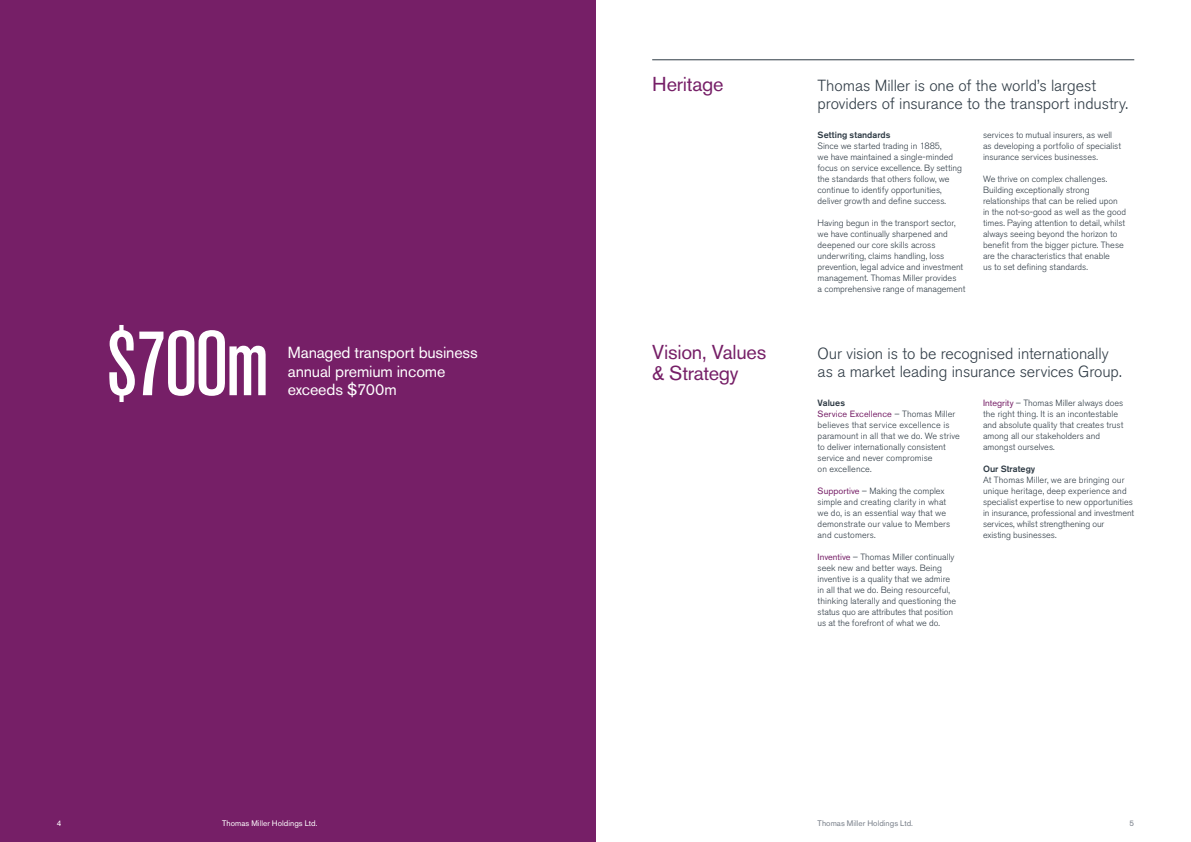
<style>
.page{position:relative;width:1191px;height:842px;background:#fff}
.page>*{position:absolute;margin:0;border:0;box-sizing:border-box;transform-origin:0 0}
.t1{font:500 condensed 91px "Akzidenz Grotesk BE";color:#fff}
.t2{font:20px/21px "Akzidenz Grotesk BE";letter-spacing:-.01em;color:#761f67}
.t3{font:300 16px/18px "Akzidenz Grotesk BE";letter-spacing:-.005em;color:#2f3b45}
.t4{font:16px/18.5px "Akzidenz Grotesk BE";letter-spacing:-.01em;color:#fff}
.t5{font:300 9px/11px "Akzidenz Grotesk BE";color:#2f3b45}
.t6{font:500 9px "Akzidenz Grotesk BE";color:#2f3b45}
.t7{font:8px "Akzidenz Grotesk BE";letter-spacing:.005em;color:#fff}
.t8{font:8px "Akzidenz Grotesk BE";letter-spacing:.005em;color:#777e88}
.s1{font-weight:500}
.s2{font-weight:400;color:#761f67}
</style>
<div class="page">
<div style="left:0;top:0;width:595px;height:842px;background:#761f67"></div>
<hr style="left:652px;top:60px;width:482px;height:1px;background:#2f3b45">
<h1 class="t1" style="left:107px;top:314px;width:164px">$700m</h1>
<h3 class="t4" style="left:288px;top:343px;width:192px">Managed transport business annual premium income exceeds $700m</h3>
<h2 class="t2" style="left:652px;top:74px;width:73px">Heritage</h2>
<h3 class="t3" style="left:817px;top:77px;width:312px">Thomas Miller is one of the world’s largest providers of insurance to the transport industry.</h3>
<p class="t6" style="left:817px;top:130px;width:74px">Setting standards</p>
<p class="t5" style="left:817px;top:141px;width:146px">Since we started trading in 1885,<br>we have maintained a single-minded focus on service excellence. By setting the standards that others follow, we continue to identify opportunities, deliver growth and define success.</p>
<p class="t5" style="left:817px;top:218px;width:149px">Having begun in the transport sector, we have continually sharpened and deepened our core skills across underwriting, claims handling, loss prevention, legal advice and investment management. Thomas Miller provides<br>a comprehensive range of management</p>
<p class="t5" style="left:983px;top:130px;width:139px">services to mutual insurers, as well as developing a portfolio of specialist insurance services businesses.</p>
<p class="t5" style="left:983px;top:174px;width:145px">We thrive on complex challenges.<br>Building exceptionally strong relationships that can be relied upon in the not-so-good as well as the good times. Paying attention to detail, whilst always seeing beyond the horizon to benefit from the bigger picture. These are the characteristics that enable<br>us to set defining standards.</p>
<h2 class="t2" style="left:652px;top:341px;width:116px">Vision, Values &amp; Strategy</h2>
<h3 class="t3" style="left:817px;top:345px;width:305px">Our vision is to be recognised internationally as a market leading insurance services Group.</h3>
<p class="t5" style="left:817px;top:397px;width:144px"><span class="s1">Values<br></span><span class="s2">Service Excellence</span> – Thomas Miller believes that service excellence is paramount in all that we do. We strive to deliver internationally consistent service and never compromise<br>on excellence.</p>
<p class="t5" style="left:817px;top:485px;width:134px"><span class="s2">Supportive</span> – Making the complex simple and creating clarity in what we do, is an essential way that we demonstrate our value to Members and customers.</p>
<p class="t5" style="left:817px;top:551px;width:140px"><span class="s2">Inventive</span> – Thomas Miller continually seek new and better ways. Being inventive is a quality that we admire in all that we do. Being resourceful, thinking laterally and questioning the status quo are attributes that position us at the forefront of what we do.</p>
<p class="t5" style="left:983px;top:397px;width:142px"><span class="s2">Integrity</span> – Thomas Miller always does the right thing. It is an incontestable and absolute quality that creates trust among all our stakeholders and amongst ourselves.</p>
<p class="t6" style="left:983px;top:463px;width:54px">Our Strategy</p>
<p class="t5" style="left:983px;top:474px;width:153px">At Thomas Miller, we are bringing our unique heritage, deep experience and specialist expertise to new opportunities in insurance, professional and investment services, whilst strengthening our existing businesses.</p>
<p class="t7" style="left:57px;top:818px;width:6px">4</p>
<p class="t7" style="left:222px;top:818px;width:97px">Thomas Miller Holdings Ltd.</p>
<p class="t8" style="left:817px;top:818px;width:97px">Thomas Miller Holdings Ltd.</p>
<p class="t8" style="left:1129px;top:818px;width:6px">5</p>
</div>
